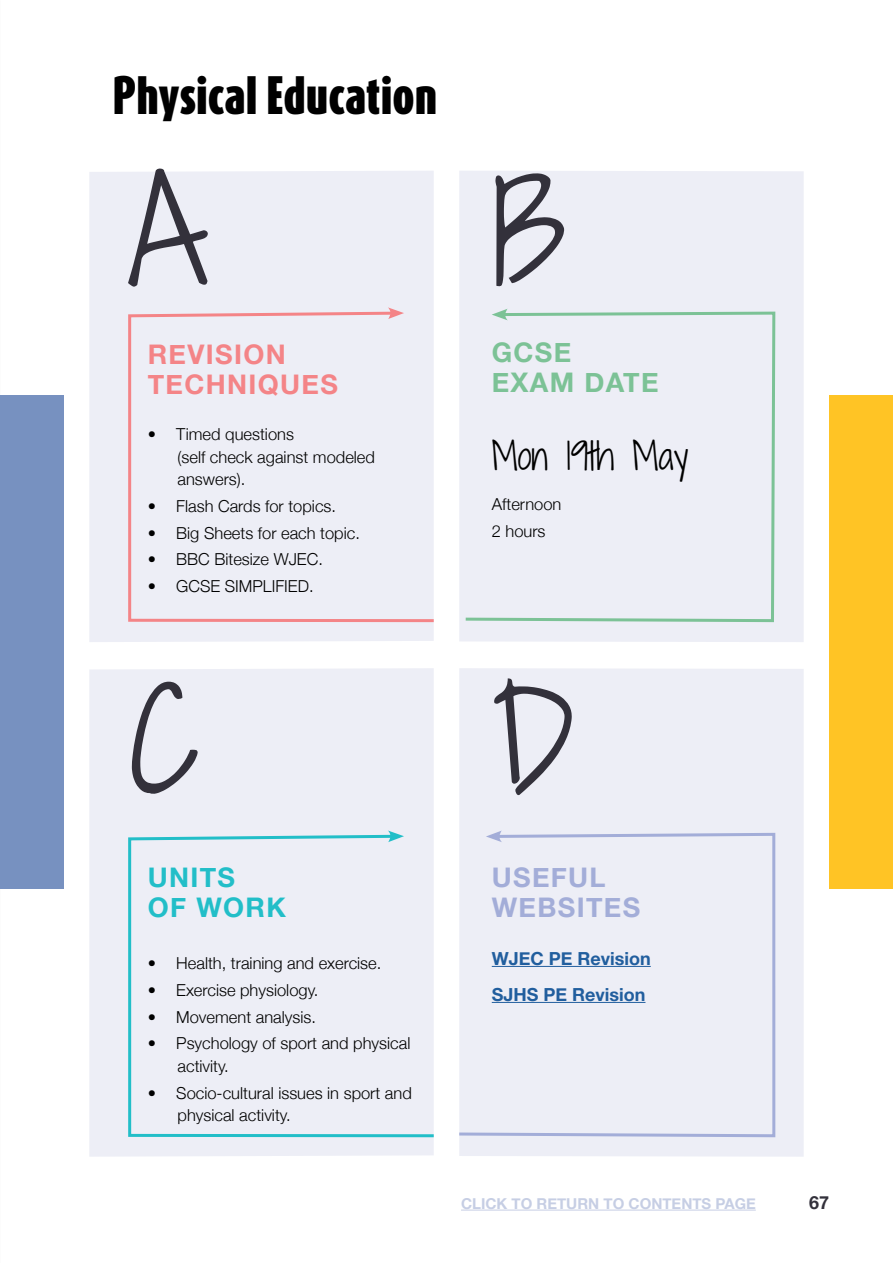
<style>
.page{position:relative;width:893px;height:1263px;background:#fff}
.page>*{position:absolute;margin:0;border:0;box-sizing:border-box;transform-origin:0 0}
.Pull_Quote_2{font:300 135px "Shadows Into";color:#33313b}
.t1{font:900 45px "Dax Compact Pro";color:#000}
.Body_Copy{font:300 36px "Shadows Into";color:#000}
.Caption_Header_-_Small{font:700 27px/30px "Helvetica Neue";letter-spacing:.05em;color:#f48487}
.Caption_Header_-_Small-2{font:700 27px/30px "Helvetica Neue";letter-spacing:.05em;color:#a3add8}
.Caption_Header_-_Small-3{font:700 27px/30px "Helvetica Neue";letter-spacing:.05em;color:#7cc296}
.Caption_Header_-_Small-4{font:700 27px/30px "Helvetica Neue";letter-spacing:.05em;color:#22bec8}
.Body_Copy-2{font:700 18px "Helvetica Neue";color:#215e9e}
.t2{font:700 18px "Helvetica Neue";color:#33313b}
.Revision_BOX{font:300 16.5px/22.5px "Helvetica Neue";color:#000}
.t3{font:700 15px "Helvetica Neue";color:#c6cee4}
</style>
<div class="page">
<hr style="left:461px;top:1210px;width:295px;height:1px;background:#c6cee4">
<div style="left:0;top:395px;width:64px;height:494px;background:#7791c0"></div>
<div style="left:829px;top:395px;width:64px;height:494px;background:#ffc425"></div>
<div style="left:89px;top:171px;width:345px;height:471px;background:#edeef6"></div>
<div style="left:127px;top:310px;width:307px;height:314px;background:#edeef6"></div>
<svg style="left:388px;top:307px;width:16px;height:12px"></svg>
<div style="left:459px;top:171px;width:345px;height:471px;background:#edeef6"></div>
<div style="left:463px;top:310px;width:314px;height:314px;background:#edeef6"></div>
<svg style="left:492px;top:309px;width:16px;height:11px"></svg>
<div style="left:89px;top:668px;width:345px;height:489px;background:#edeef6"></div>
<div style="left:127px;top:833px;width:307px;height:306px;background:#edeef6"></div>
<svg style="left:388px;top:830px;width:16px;height:12px"></svg>
<div style="left:459px;top:668px;width:345px;height:489px;background:#edeef6"></div>
<div style="left:459px;top:831px;width:318px;height:308px;background:#edeef6"></div>
<svg style="left:486px;top:830px;width:16px;height:12px"></svg>
<p class="t1" style="left:113px;top:65px;width:326px">Physical Education</p>
<p class="Pull_Quote_2" style="left:128px;top:132px;width:81px">A</p>
<p class="Pull_Quote_2" style="left:492px;top:134px;width:76px">B</p>
<p class="Caption_Header_-_Small" style="left:148px;top:340px;width:192px">REVISION<br>TECHNIQUES</p>
<p class="Revision_BOX" style="left:178px;top:422px;width:199px;text-indent:-30px">• Timed questions<br>(self check against modeled answers).</p>
<p class="Revision_BOX" style="left:148px;top:493px;width:190px">• Flash Cards for topics.</p>
<p class="Revision_BOX" style="left:148px;top:520px;width:214px">• Big Sheets for each topic.</p>
<p class="Revision_BOX" style="left:148px;top:547px;width:177px">• BBC Bitesize WJEC.</p>
<p class="Revision_BOX" style="left:148px;top:574px;width:167px">• GCSE SIMPLIFIED.</p>
<p class="Caption_Header_-_Small-3" style="left:492px;top:338px;width:168px">GCSE<br>EXAM DATE</p>
<p class="Body_Copy" style="left:492px;top:430px;width:198px">Mon 19th May</p>
<p class="Revision_BOX" style="left:492px;top:492px;width:71px">Afternoon</p>
<p class="Revision_BOX" style="left:492px;top:519px;width:55px">2 hours</p>
<p class="Pull_Quote_2" style="left:128px;top:642px;width:73px">C</p>
<p class="Pull_Quote_2" style="left:492px;top:644px;width:85px">D</p>
<p class="Caption_Header_-_Small-4" style="left:148px;top:863px;width:140px">UNITS<br>OF WORK</p>
<p class="Revision_BOX" style="left:148px;top:951px;width:235px">• Health, training and exercise.</p>
<p class="Revision_BOX" style="left:148px;top:977px;width:172px">• Exercise physiology.</p>
<p class="Revision_BOX" style="left:148px;top:1004px;width:170px">• Movement analysis.</p>
<p class="Revision_BOX" style="left:178px;top:1031px;width:234px;text-indent:-30px">• Psychology of sport and physical activity.</p>
<p class="Revision_BOX" style="left:178px;top:1080px;width:236px;text-indent:-30px">• Socio-cultural issues in sport and physical activity.</p>
<p class="Caption_Header_-_Small-2" style="left:492px;top:863px;width:150px">USEFUL<br>WEBSITES</p>
<p class="Body_Copy-2" style="left:492px;top:944px;width:160px">WJEC PE Revision</p>
<p class="Body_Copy-2" style="left:492px;top:980px;width:155px">SJHS PE Revision</p>
<p class="t3" style="left:461px;top:1191px;width:296px">CLICK TO RETURN TO CONTENTS PAGE</p>
<p class="t2" style="left:809px;top:1188px;width:22px">67</p>
</div>
